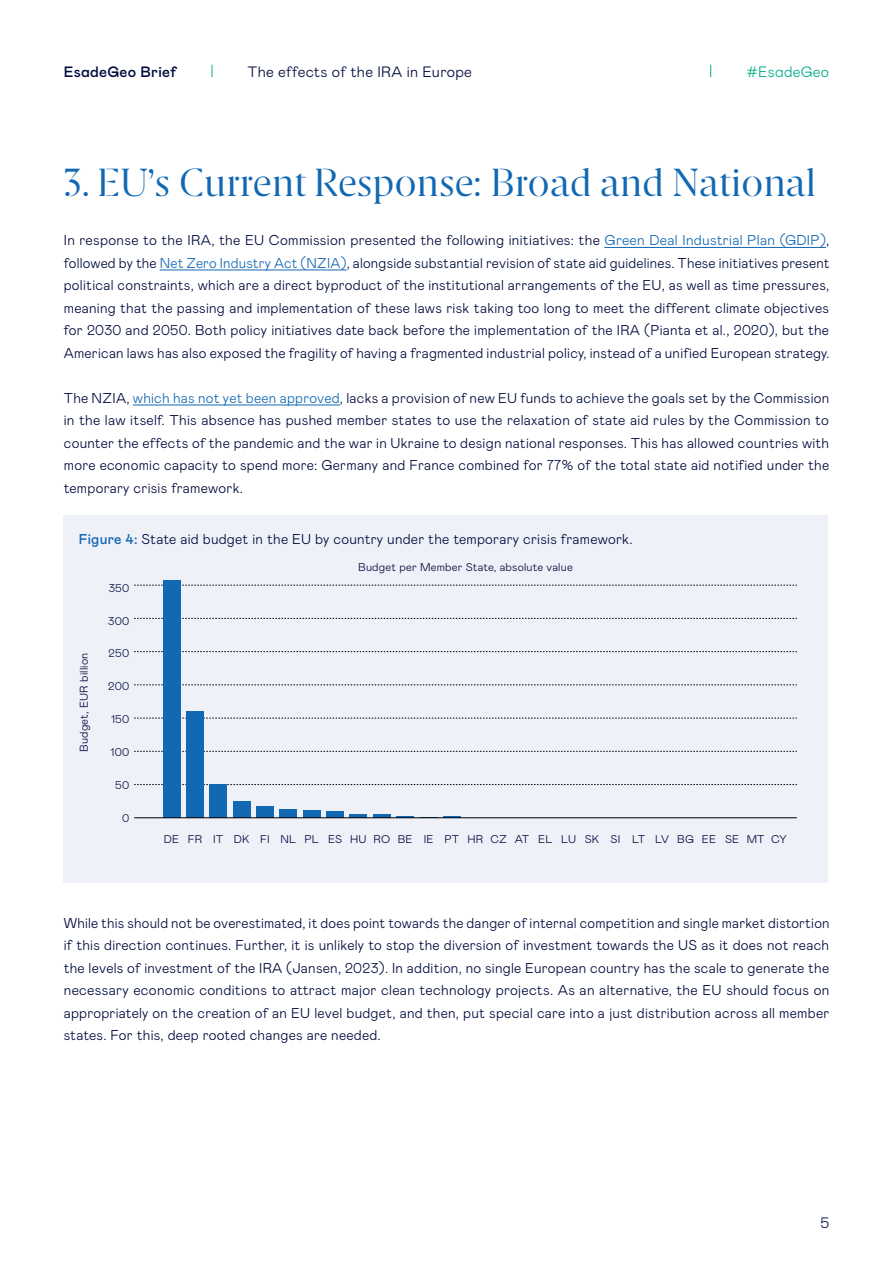
<style>
.page{position:relative;width:893px;height:1263px;background:#fff}
.page>*{position:absolute;margin:0;border:0;box-sizing:border-box;transform-origin:0 0}
.t1{font:39px "Esade";color:#1268b3}
.t2{font:300 15px "Mabry Pro";letter-spacing:.02em;color:#000b3d}
.t3{font:500 15px "Mabry Pro";letter-spacing:.02em;color:#000b3d}
.t4{font:300 15px "Mabry Pro";letter-spacing:.02em;color:#00ae87}
.t5{font:300 14.25px/22.5px "Mabry Pro";letter-spacing:.02em;color:#000a3d;text-align:justify}
.t6{font:300 11.25px "Mabry Pro";letter-spacing:.02em;color:#000a3d}
.s1{color:#1268b3}
.s2{font-weight:500;color:#1268b3}
</style>
<div class="page">
<svg style="left:212px;top:65px;width:1px;height:12px"></svg>
<svg style="left:710px;top:65px;width:1px;height:12px"></svg>
<div style="left:64px;top:515px;width:764px;height:367px;background:#eff1f9"></div>
<hr style="left:604px;top:247px;width:222px;height:1px;background:#1268b3">
<hr style="left:160px;top:269px;width:187px;height:1px;background:#1268b3">
<hr style="left:133px;top:404px;width:207px;height:1px;background:#1268b3">
<svg style="left:134px;top:585px;width:663px;height:1px"></svg>
<svg style="left:134px;top:618px;width:663px;height:1px"></svg>
<svg style="left:134px;top:651px;width:663px;height:1px"></svg>
<svg style="left:134px;top:685px;width:663px;height:1px"></svg>
<svg style="left:134px;top:718px;width:663px;height:1px"></svg>
<svg style="left:134px;top:751px;width:663px;height:1px"></svg>
<svg style="left:134px;top:784px;width:663px;height:1px"></svg>
<div style="left:163px;top:581px;width:18px;height:237px;background:#1268b3"></div>
<div style="left:186px;top:711px;width:18px;height:107px;background:#1268b3"></div>
<div style="left:209px;top:784px;width:18px;height:34px;background:#1268b3"></div>
<div style="left:233px;top:801px;width:18px;height:17px;background:#1268b3"></div>
<div style="left:256px;top:806px;width:18px;height:12px;background:#1268b3"></div>
<div style="left:279px;top:809px;width:18px;height:9px;background:#1268b3"></div>
<div style="left:303px;top:810px;width:18px;height:8px;background:#1268b3"></div>
<div style="left:326px;top:811px;width:18px;height:7px;background:#1268b3"></div>
<hr style="left:350px;top:814px;width:17px;height:4px;background:#1268b3">
<hr style="left:373px;top:815px;width:18px;height:3px;background:#1268b3">
<svg style="left:396px;top:816px;width:18px;height:1px"></svg>
<hr style="left:134px;top:817px;width:663px;height:1px;background:#000">
<p class="t3" style="left:64px;top:61px;width:114px">EsadeGeo Brief</p>
<p class="t2" style="left:248px;top:61px;width:226px">The effects of the IRA in Europe</p>
<p class="t4" style="left:746px;top:61px;width:84px">#EsadeGeo</p>
<h1 class="t1" style="left:64px;top:155px;width:754px">3. EU’s Current Response: Broad and National</h1>
<p class="t5" style="left:64px;top:228px;width:767px">In response to the IRA, the EU Commission presented the following initiatives: the <span class="s1">Green Deal Industrial Plan (GDIP)</span>, followed by the <span class="s1">Net Zero Industry Act (NZIA)</span>, alongside substantial revision of state aid guidelines. These initiatives present political constraints, which are a direct byproduct of the institutional arrangements of the EU, as well as time pressures, meaning that the passing and implementation of these laws risk taking too long to meet the different climate objectives for 2030 and 2050. Both policy initiatives date back before the implementation of the IRA (Pianta et al., 2020), but the American laws has also exposed the fragility of having a fragmented industrial policy, instead of a unified European strategy.</p>
<p class="t5" style="left:64px;top:386px;width:767px">The NZIA, <span class="s1">which has not yet been approved</span>, lacks a provision of new EU funds to achieve the goals set by the Commission in the law itself. This absence has pushed member states to use the relaxation of state aid rules by the Commission to counter the effects of the pandemic and the war in Ukraine to design national responses. This has allowed countries with more economic capacity to spend more: Germany and France combined for 77% of the total state aid notified under the temporary crisis framework.</p>
<p class="t5" style="left:79px;top:527px;width:555px"><span class="s2">Figure 4:</span> State aid budget in the EU by country under the temporary crisis framework.</p>
<p class="t6" style="left:76px;top:752px;width:101px;rotate:-90deg">Budget, EUR billion</p>
<p class="t6" style="left:109px;top:580px;width:22px">350</p>
<p class="t6" style="left:108px;top:613px;width:23px">300</p>
<p class="t6" style="left:109px;top:646px;width:22px">250</p>
<p class="t6" style="left:108px;top:678px;width:23px">200</p>
<p class="t6" style="left:111px;top:711px;width:20px">150</p>
<p class="t6" style="left:111px;top:744px;width:20px">100</p>
<p class="t6" style="left:115px;top:777px;width:16px">50</p>
<p class="t6" style="left:122px;top:810px;width:9px">0</p>
<p class="t6" style="left:358px;top:559px;width:216px">Budget per Member State, absolute value</p>
<p class="t6" style="left:164px;top:831px;width:624px">DE FR IT DK FI NL PL ES HU RO BE IE PT HR CZ AT EL LU SK SI LT LV BG EE SE MT CY</p>
<p class="t5" style="left:64px;top:911px;width:767px">While this should not be overestimated, it does point towards the danger of internal competition and single market distortion if this direction continues. Further, it is unlikely to stop the diversion of investment towards the US as it does not reach the levels of investment of the IRA (Jansen, 2023). In addition, no single European country has the scale to generate the necessary economic conditions to attract major clean technology projects. As an alternative, the EU should focus on appropriately on the creation of an EU level budget, and then, put special care into a just distribution across all member states. For this, deep rooted changes are needed.</p>
<p class="t2" style="left:820px;top:1212px;width:10px">5</p>
</div>
